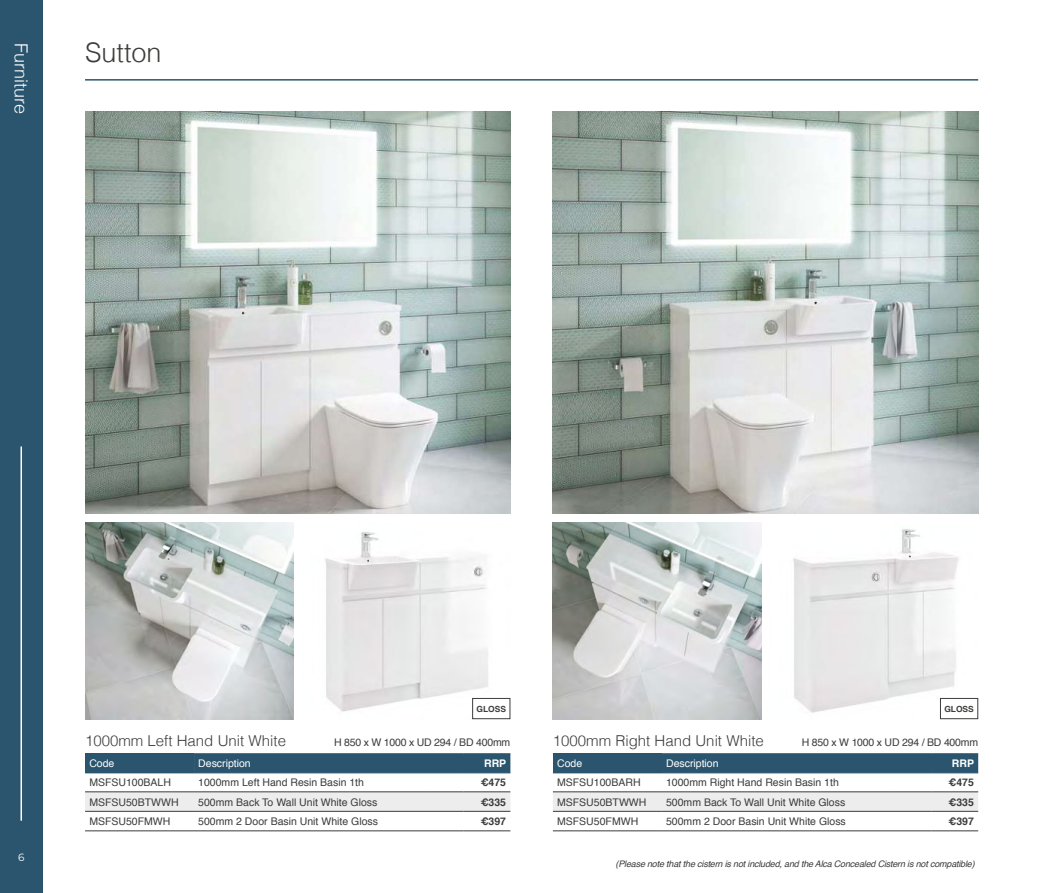
<style>
.page{position:relative;width:1042px;height:893px;background:#fff}
.page>*{position:absolute;margin:0;border:0;box-sizing:border-box;transform-origin:0 0}
.t1{font:300 27px "Helvetica";color:#3c3c3b}
.t2{font:300 18px "Helvetica";color:#fff}
.t3{font:300 15px "Helvetica";color:#3c3c3b}
.t4{font:10.5px "Helvetica";color:#3c3c3b}
.t5{font:10.5px "Helvetica";letter-spacing:-.02em;color:#3c3c3b}
.t6{font:10.5px "Helvetica";color:#fff}
.t7{font:700 10.5px "Helvetica";color:#3c3c3b}
.t8{font:700 10.5px "Helvetica";color:#fff}
.t9{font:10.5px "Montserrat";color:#fff}
.t10{font:italic 9px "Helvetica";letter-spacing:-.02em;color:#3c3c3b}
.t11{font:700 8.4px "Helvetica";color:#3c3c3b}
</style>
<div class="page">
<div style="left:85px;top:754px;width:109px;height:19px;background:#2b556e"></div>
<div style="left:194px;top:754px;width:316px;height:19px;background:#2b556e"></div>
<div style="left:85px;top:793px;width:425px;height:18px;background:#ededed"></div>
<hr style="left:85px;top:753px;width:109px;height:1px;background:#2b556e">
<hr style="left:194px;top:753px;width:233px;height:1px;background:#2b556e">
<hr style="left:427px;top:753px;width:36px;height:1px;background:#2b556e">
<hr style="left:463px;top:753px;width:47px;height:1px;background:#2b556e">
<hr style="left:85px;top:773px;width:109px;height:1px;background:#2b556e">
<hr style="left:194px;top:773px;width:233px;height:1px;background:#2b556e">
<hr style="left:427px;top:773px;width:36px;height:1px;background:#2b556e">
<hr style="left:463px;top:773px;width:47px;height:1px;background:#2b556e">
<hr style="left:85px;top:792px;width:109px;height:1px;background:#3c3c3b">
<hr style="left:194px;top:792px;width:233px;height:1px;background:#3c3c3b">
<hr style="left:427px;top:792px;width:36px;height:1px;background:#3c3c3b">
<hr style="left:463px;top:792px;width:47px;height:1px;background:#3c3c3b">
<hr style="left:85px;top:811px;width:109px;height:1px;background:#3c3c3b">
<hr style="left:194px;top:811px;width:233px;height:1px;background:#3c3c3b">
<hr style="left:427px;top:811px;width:36px;height:1px;background:#3c3c3b">
<hr style="left:463px;top:811px;width:47px;height:1px;background:#3c3c3b">
<hr style="left:85px;top:831px;width:109px;height:1px;background:#3c3c3b">
<hr style="left:194px;top:831px;width:233px;height:1px;background:#3c3c3b">
<hr style="left:427px;top:831px;width:36px;height:1px;background:#3c3c3b">
<hr style="left:463px;top:831px;width:47px;height:1px;background:#3c3c3b">
<div style="left:0;top:0;width:43px;height:893px;background:#2b556e"></div>
<img style="left:85px;top:522px;width:208px;height:197px">
<img style="left:553px;top:522px;width:208px;height:197px">
<img style="left:85px;top:111px;width:425px;height:403px">
<img style="left:553px;top:111px;width:425px;height:403px">
<img style="left:325px;top:531px;width:185px;height:181px">
<img style="left:793px;top:529px;width:166px;height:184px">
<div style="left:473px;top:698px;width:37px;height:21px;background:#fff"></div>
<div style="left:472px;top:698px;width:38px;height:21px;border:1px solid #3c3c3b"></div>
<div style="left:940px;top:698px;width:38px;height:21px;background:#fff"></div>
<div style="left:940px;top:698px;width:38px;height:21px;border:1px solid #3c3c3b"></div>
<hr style="left:85px;top:79px;width:893px;height:2px;background:#2b556e">
<div style="left:553px;top:754px;width:109px;height:19px;background:#2b556e"></div>
<div style="left:662px;top:754px;width:316px;height:19px;background:#2b556e"></div>
<div style="left:553px;top:793px;width:425px;height:18px;background:#ededed"></div>
<hr style="left:553px;top:753px;width:109px;height:1px;background:#2b556e">
<hr style="left:662px;top:753px;width:232px;height:1px;background:#2b556e">
<hr style="left:894px;top:753px;width:37px;height:1px;background:#2b556e">
<hr style="left:931px;top:753px;width:47px;height:1px;background:#2b556e">
<hr style="left:553px;top:773px;width:109px;height:1px;background:#2b556e">
<hr style="left:662px;top:773px;width:232px;height:1px;background:#2b556e">
<hr style="left:894px;top:773px;width:37px;height:1px;background:#2b556e">
<hr style="left:931px;top:773px;width:47px;height:1px;background:#2b556e">
<hr style="left:553px;top:792px;width:109px;height:1px;background:#3c3c3b">
<hr style="left:662px;top:792px;width:232px;height:1px;background:#3c3c3b">
<hr style="left:894px;top:792px;width:37px;height:1px;background:#3c3c3b">
<hr style="left:553px;top:811px;width:109px;height:1px;background:#3c3c3b">
<hr style="left:662px;top:811px;width:232px;height:1px;background:#3c3c3b">
<hr style="left:894px;top:811px;width:37px;height:1px;background:#3c3c3b">
<hr style="left:931px;top:792px;width:47px;height:1px;background:#3c3c3b">
<hr style="left:931px;top:811px;width:47px;height:1px;background:#3c3c3b">
<hr style="left:553px;top:831px;width:109px;height:1px;background:#3c3c3b">
<hr style="left:662px;top:831px;width:232px;height:1px;background:#3c3c3b">
<hr style="left:894px;top:831px;width:37px;height:1px;background:#3c3c3b">
<hr style="left:931px;top:831px;width:47px;height:1px;background:#3c3c3b">
<hr style="left:21px;top:446px;width:1px;height:375px;background:#fff">
<h2 class="t2" style="left:36px;top:43px;width:73px;rotate:90deg">Furniture</h2>
<h1 class="t1" style="left:85px;top:31px;width:78px">Sutton</h1>
<p class="t11" style="left:476px;top:702px;width:31px">GLOSS</p>
<p class="t11" style="left:944px;top:702px;width:31px">GLOSS</p>
<p class="t9" style="left:18px;top:850px;width:8px">6</p>
<h3 class="t3" style="left:85px;top:729px;width:202px">1000mm Left Hand Unit White</h3>
<p class="t5" style="left:334px;top:734px;width:178px">H 850 x W 1000 x UD 294 / BD 400mm</p>
<h3 class="t3" style="left:553px;top:729px;width:212px">1000mm Right Hand Unit White</h3>
<p class="t5" style="left:802px;top:734px;width:178px">H 850 x W 1000 x UD 294 / BD 400mm</p>
<p class="t6" style="left:557px;top:755px;width:27px">Code</p>
<p class="t6" style="left:666px;top:755px;width:54px">Description</p>
<p class="t8" style="left:952px;top:755px;width:24px">RRP</p>
<p class="t4" style="left:557px;top:774px;width:85px">MSFSU100BARH</p>
<p class="t4" style="left:666px;top:774px;width:174px">1000mm Right Hand Resin Basin 1th</p>
<p class="t7" style="left:948px;top:774px;width:27px">€475</p>
<p class="t4" style="left:557px;top:794px;width:91px">MSFSU50BTWWH</p>
<p class="t4" style="left:666px;top:794px;width:181px">500mm Back To Wall Unit White Gloss</p>
<p class="t7" style="left:948px;top:793px;width:27px">€335</p>
<p class="t4" style="left:557px;top:813px;width:83px">MSFSU50FMWH</p>
<p class="t4" style="left:666px;top:813px;width:181px">500mm 2 Door Basin Unit White Gloss</p>
<p class="t7" style="left:948px;top:813px;width:27px">€397</p>
<p class="t10" style="left:615px;top:856px;width:361px">(Please note that the cistern is not included, and the Alca Concealed Cistern is not compatible)</p>
<p class="t6" style="left:89px;top:755px;width:27px">Code</p>
<p class="t6" style="left:198px;top:755px;width:54px">Description</p>
<p class="t8" style="left:484px;top:755px;width:24px">RRP</p>
<p class="t4" style="left:89px;top:774px;width:83px">MSFSU100BALH</p>
<p class="t4" style="left:198px;top:774px;width:167px">1000mm Left Hand Resin Basin 1th</p>
<p class="t7" style="left:481px;top:774px;width:27px">€475</p>
<p class="t4" style="left:89px;top:794px;width:91px">MSFSU50BTWWH</p>
<p class="t4" style="left:198px;top:794px;width:181px">500mm Back To Wall Unit White Gloss</p>
<p class="t7" style="left:481px;top:793px;width:27px">€335</p>
<p class="t4" style="left:89px;top:813px;width:83px">MSFSU50FMWH</p>
<p class="t4" style="left:198px;top:813px;width:181px">500mm 2 Door Basin Unit White Gloss</p>
<p class="t7" style="left:481px;top:813px;width:27px">€397</p>
</div>
